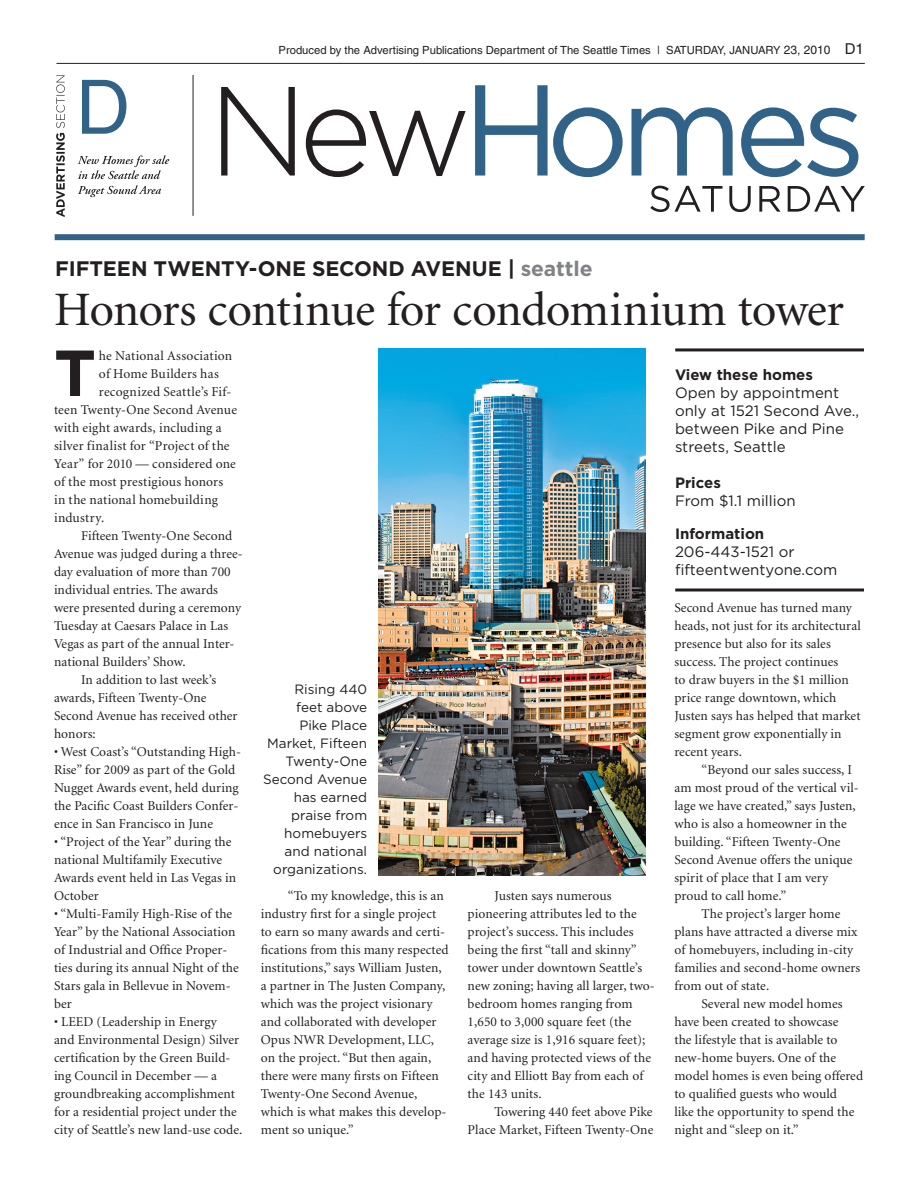
<style>
.page{position:relative;width:918px;height:1188px;background:#fff}
.page>*{position:absolute;margin:0;border:0;box-sizing:border-box;transform-origin:0 0}
.t1{font:75px "Helvetica";color:#316287}
.body_drop_cap{font:700 64.95px "Gotham";color:#231f20}
.article_headline{font:48px "Minion";letter-spacing:-.02em;color:#231f20}
.label{font:700 21px "Gotham";color:#231f20}
.home_inset{font:15px/18px "Gotham";color:#231f20}
.body_indent{font:13.5px/18px "Minion";letter-spacing:.005em;color:#231f20}
.body_drop_cap-2{font:13.5px "Minion";letter-spacing:.015em;color:#231f20}
.t2{font:13.5px/18px "Gotham";color:#231f20;text-align:right}
.t3{font:11.25px "Helvetica";color:#231f20}
.s1{font-size:12px}
.s2{font-size:15px}
.s3{color:#808285}
.s4{font-weight:700}
</style>
<div class="page">
<hr style="left:56px;top:63px;width:809px;height:1px;background:#231f20">
<hr style="left:193px;top:75px;width:1px;height:141px;background:#231f20">
<div style="left:55px;top:234px;width:810px;height:6px;background:#316287"></div>
<svg style="left:78px;top:155px;width:91px;height:24px"></svg>
<svg style="left:78px;top:185px;width:83px;height:12px"></svg>
<svg style="left:56px;top:75px;width:9px;height:142px"></svg>
<svg style="left:650px;top:186px;width:215px;height:26px"></svg>
<svg style="left:221px;top:87px;width:245px;height:90px"></svg>
<svg style="left:475px;top:85px;width:383px;height:92px"></svg>
<img style="left:378px;top:348px;width:268px;height:528px">
<hr style="left:675px;top:348px;width:189px;height:3px;background:#231f20">
<hr style="left:675px;top:588px;width:189px;height:3px;background:#231f20">
<p class="t1" style="left:76px;top:64px;width:56px">D</p>
<p class="t3" style="left:279px;top:44px;width:587px">Produced by the Advertising Publications Department of The Seattle Times | SATURDAY, JANUARY <span class="s1">23, 2010</span> <span class="s2">D1</span></p>
<p class="label" style="left:55px;top:256px;width:539px">fifteen twenty-one second avenue | <span class="s3">seattle</span></p>
<p class="article_headline" style="left:54px;top:286px;width:792px">Honors continue for condominium tower</p>
<p class="body_drop_cap" style="left:54px;top:335px;width:44px">T</p>
<p class="body_drop_cap-2" style="left:99px;top:349px;width:135px">he National Association</p>
<p class="body_drop_cap-2" style="left:99px;top:367px;width:121px">of Home Builders has</p>
<p class="body_drop_cap-2" style="left:99px;top:385px;width:134px">recognized Seattle’s Fif-</p>
<p class="body_drop_cap-2" style="left:54px;top:403px;width:185px">teen Twenty-One Second Avenue</p>
<p class="body_drop_cap-2" style="left:54px;top:421px;width:169px">with eight awards, including a</p>
<p class="body_drop_cap-2" style="left:54px;top:439px;width:177px">silver finalist for “Project of the</p>
<p class="body_drop_cap-2" style="left:54px;top:457px;width:183px">Year” for 2010 — considered one</p>
<p class="body_drop_cap-2" style="left:54px;top:475px;width:171px">of the most prestigious honors</p>
<p class="body_drop_cap-2" style="left:54px;top:493px;width:165px">in the national homebuilding</p>
<p class="body_drop_cap-2" style="left:54px;top:511px;width:52px">industry.</p>
<p class="body_indent" style="left:54px;top:527px;width:190px;text-indent:27px">Fifteen Twenty-One Second<br>Avenue was judged during a three&shy;day evaluation of more than 700 individual entries. The awards were presented during a ceremony<br>Tuesday at Caesars Palace in Las<br>Vegas as part of the annual Inter&shy;national Builders’ Show.</p>
<p class="body_indent" style="left:54px;top:671px;width:185px;text-indent:27px">In addition to last week’s awards, Fifteen Twenty-One<br>Second Avenue has received other honors:</p>
<p class="body_indent" style="left:54px;top:743px;width:189px">• West Coast’s “Outstanding High-<br>Rise” for 2009 as part of the Gold<br>Nugget Awards event, held during the Pacific Coast Builders Confer&shy;ence in San Francisco in June</p>
<p class="body_indent" style="left:54px;top:833px;width:184px">• “Project of the Year” during the national Multifamily Executive<br>Awards event held in Las Vegas in<br>October</p>
<p class="body_indent" style="left:54px;top:905px;width:186px">• “Multi-Family High-Rise of the<br>Year” by the National Association of Industrial and Office Proper&shy;ties during its annual Night of the<br>Stars gala in Bellevue in Novem&shy;ber</p>
<p class="body_indent" style="left:54px;top:1013px;width:190px">• LEED (Leadership in Energy<br>and Environmental Design) Silver certification by the Green Build&shy;ing Council in December — a groundbreaking accomplishment for a residential project under the city of Seattle’s new land-use code.</p>
<p class="t2" style="left:263px;top:680px;width:106px">Rising 440<br>feet above<br>Pike Place<br>Market, Fifteen<br>Twenty-One<br>Second Avenue has earned praise from homebuyers and national organizations.</p>
<p class="body_indent" style="left:261px;top:887px;width:189px;text-indent:27px">“To my knowledge, this is an industry first for a single project to earn so many awards and certi&shy;fications from this many respected institutions,” says William Justen, a partner in The Justen Company, which was the project visionary and collaborated with developer<br>Opus NWR Development, LLC, on the project. “But then again, there were many firsts on Fifteen<br>Twenty-One Second Avenue, which is what makes this develop&shy;ment so unique.”</p>
<p class="body_indent" style="left:468px;top:887px;width:189px;text-indent:27px">Justen says numerous pioneering attributes led to the project’s success. This includes being the first “tall and skinny” tower under downtown Seattle’s new zoning; having all larger, two&shy;bedroom homes ranging from<br>1,650 to 3,000 square feet (the average size is 1,916 square feet); and having protected views of the city and Elliott Bay from each of the 143 units.</p>
<p class="body_indent" style="left:468px;top:1103px;width:187px;text-align:right">Towering 440 feet above Pike<br>Place Market, Fifteen Twenty-One</p>
<p class="home_inset" style="left:675px;top:365px;width:186px"><span class="s4">View these homes<br></span>Open by appointment only at 1521 Second Ave., between Pike and Pine streets, Seattle</p>
<p class="home_inset" style="left:675px;top:473px;width:122px"><span class="s4">Prices<br></span>From $1.1 million</p>
<p class="home_inset" style="left:675px;top:524px;width:164px"><span class="s4">I nformation<br></span>206-443-1521 or fifteentwentyone.com</p>
<p class="body_indent" style="left:674px;top:599px;width:188px">Second Avenue has turned many heads, not just for its architectural presence but also for its sales success. The project continues<br>to draw buyers in the $1 million price range downtown, which<br>Justen says has helped that market segment grow exponentially in recent years.</p>
<p class="body_indent" style="left:674px;top:761px;width:186px;text-indent:27px">“Beyond our sales success, I am most proud of the vertical vil&shy;lage we have created,” says Justen, who is also a homeowner in the building. “Fifteen Twenty-One<br>Second Avenue offers the unique spirit of place that I am very proud to call home.”</p>
<p class="body_indent" style="left:674px;top:905px;width:187px;text-indent:27px">The project’s larger home plans have attracted a diverse mix of homebuyers, including in-city families and second-home owners from out of state.</p>
<p class="body_indent" style="left:674px;top:995px;width:190px;text-indent:27px">Several new model homes have been created to showcase<br>the lifestyle that is available to new-home buyers. One of the model homes is even being offered to qualified guests who would<br>like the opportunity to spend the night and “sleep on it.”</p>
</div>
